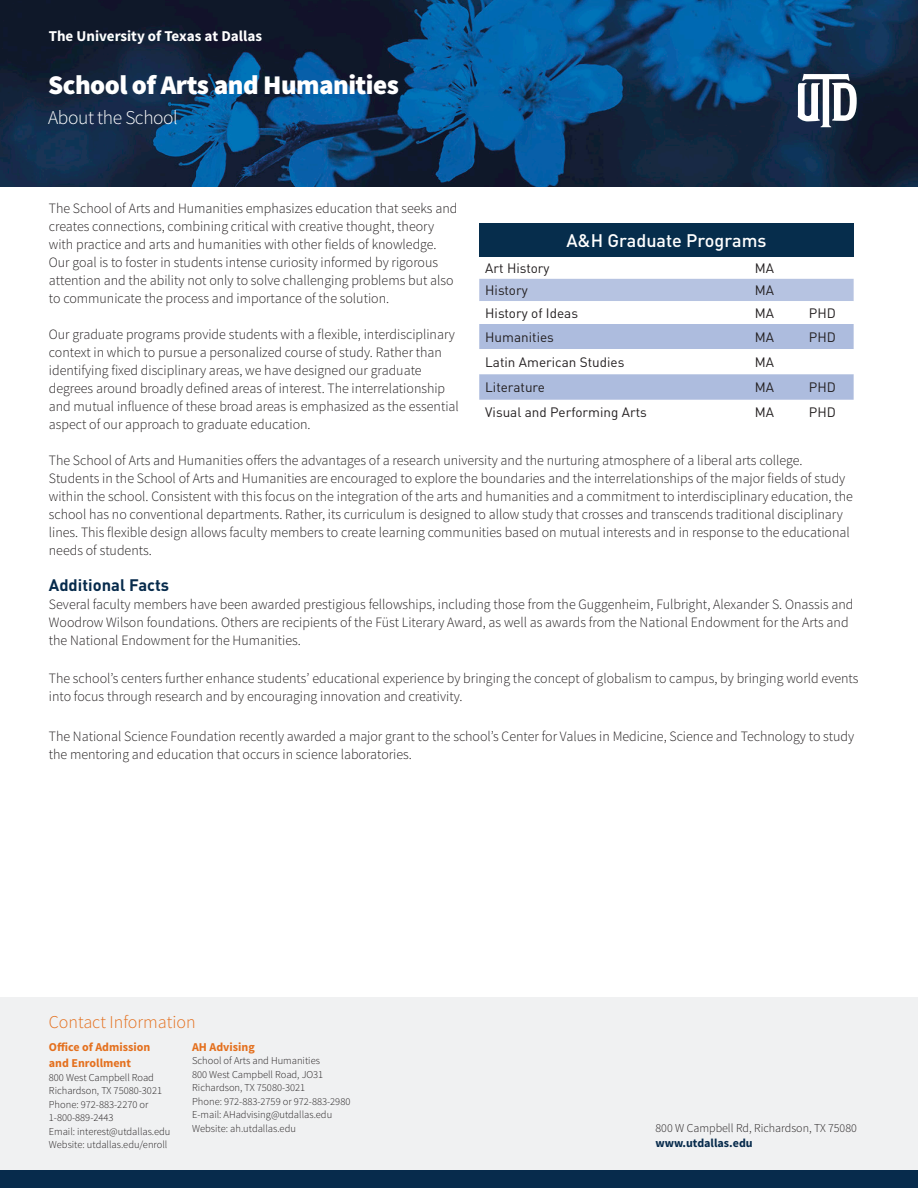
<style>
.page{position:relative;width:918px;height:1188px;background:#fff}
.page>*{position:absolute;margin:0;border:0;box-sizing:border-box;transform-origin:0 0}
.yourName{font:900 27px "Source Sans Pro";letter-spacing:-.02em;color:#fff}
.yourName-2{font:300 19.5px "Source Sans Pro";letter-spacing:-.02em;color:#fff}
.t1{font:500 18px "DIN Pro";color:#fff}
.t2{font:300 18px "Source Sans Pro";color:#e4701e}
.t3{font:700 16.5px "DIN Pro";color:#072b4c}
.t4{font:700 15px "Source Sans Pro";color:#fff}
.t5{font:300 14.25px/18px "Source Sans Pro";color:#231f20}
.t6{font:13.5px "DIN Pro";color:#231f20}
.t7{font:700 12px/16.5px "Source Sans Pro";color:#e4701e}
.t8{font:300 12px "Source Sans Pro";color:#231f20}
.t9{font:700 12px "Source Sans Pro";color:#072b4c}
.t10{font:300 10.5px/13.5px "Source Sans Pro";color:#231f20}
</style>
<div class="page">
<img style="left:0;top:0;width:918px;height:187px">
<svg style="left:798px;top:74px;width:59px;height:53px"></svg>
<div style="left:0;top:998px;width:918px;height:190px;background:#f0f1f2"></div>
<div style="left:0;top:1171px;width:918px;height:17px;background:#072b4c"></div>
<div style="left:479px;top:223px;width:375px;height:33px;background:#062d4c"></div>
<svg style="left:479px;top:279px;width:375px;height:121px"></svg>
<p class="t4" style="left:49px;top:27px;width:215px">The University of Texas at Dallas</p>
<p class="yourName" style="left:48px;top:67px;width:352px">School of Arts and Humanities</p>
<p class="yourName-2" style="left:48px;top:106px;width:131px">About the School</p>
<p class="t5" style="left:49px;top:199px;width:410px">The School of Arts and Humanities emphasizes education that seeks and creates connections, combining critical with creative thought, theory with practice and arts and humanities with other fields of knowledge.<br>Our goal is to foster in students intense curiosity informed by rigorous attention and the ability not only to solve challenging problems but also to communicate the process and importance of the solution.</p>
<p class="t5" style="left:49px;top:325px;width:412px">Our graduate programs provide students with a flexible, interdisciplinary context in which to pursue a personalized course of study. Rather than identifying fixed disciplinary areas, we have designed our graduate degrees around broadly defined areas of interest. The interrelationship and mutual influence of these broad areas is emphasized as the essential aspect of our approach to graduate education.</p>
<p class="t5" style="left:49px;top:451px;width:755px">The School of Arts and Humanities offers the advantages of a research university and the nurturing atmosphere of a liberal arts college.</p>
<p class="t5" style="left:49px;top:469px;width:806px">Students in the School of Arts and Humanities are encouraged to explore the boundaries and the interrelationships of the major fields of study within the school. Consistent with this focus on the integration of the arts and humanities and a commitment to interdisciplinary education, the school has no conventional departments. Rather, its curriculum is designed to allow study that crosses and transcends traditional disciplinary lines. This flexible design allows faculty members to create learning communities based on mutual interests and in response to the educational needs of students.</p>
<p class="t3" style="left:49px;top:573px;width:122px">Additional Facts</p>
<p class="t5" style="left:49px;top:595px;width:806px">Several faculty members have been awarded prestigious fellowships, including those from the Guggenheim, Fulbright, Alexander S. Onassis and<br>Woodrow Wilson foundations. Others are recipients of the Füst Literary Award, as well as awards from the National Endowment for the Arts and the National Endowment for the Humanities.</p>
<p class="t5" style="left:49px;top:669px;width:811px">The school’s centers further enhance students’ educational experience by bringing the concept of globalism to campus, by bringing world events into focus through research and by encouraging innovation and creativity.</p>
<p class="t5" style="left:49px;top:727px;width:807px">The National Science Foundation recently awarded a major grant to the school’s Center for Values in Medicine, Science and Technology to study the mentoring and education that occurs in science laboratories.</p>
<p class="t1" style="left:566px;top:228px;width:202px">A&amp;H Graduate Programs</p>
<p class="t6" style="left:485px;top:259px;width:66px">Art History</p>
<p class="t6" style="left:755px;top:259px;width:21px">MA</p>
<p class="t6" style="left:485px;top:281px;width:44px">History</p>
<p class="t6" style="left:755px;top:281px;width:21px">MA</p>
<p class="t6" style="left:485px;top:304px;width:94px">History of Ideas</p>
<p class="t6" style="left:755px;top:304px;width:21px">MA</p>
<p class="t6" style="left:809px;top:304px;width:28px">PHD</p>
<p class="t6" style="left:485px;top:328px;width:70px">Humanities</p>
<p class="t6" style="left:755px;top:328px;width:21px">MA</p>
<p class="t6" style="left:809px;top:328px;width:28px">PHD</p>
<p class="t6" style="left:485px;top:353px;width:141px">Latin American Studies</p>
<p class="t6" style="left:755px;top:353px;width:21px">MA</p>
<p class="t6" style="left:485px;top:378px;width:61px">Literature</p>
<p class="t6" style="left:755px;top:378px;width:21px">MA</p>
<p class="t6" style="left:809px;top:378px;width:28px">PHD</p>
<p class="t6" style="left:485px;top:402px;width:163px">Visual and Performing Arts</p>
<p class="t6" style="left:755px;top:402px;width:21px">MA</p>
<p class="t6" style="left:809px;top:402px;width:28px">PHD</p>
<p class="t2" style="left:49px;top:1011px;width:148px">Contact Information</p>
<p class="t7" style="left:49px;top:1039px;width:103px">Office of Admission and Enrollment</p>
<p class="t10" style="left:49px;top:1071px;width:123px">800 West Campbell Road<br>Richardson, TX 75080-3021<br>Phone: 972-883-2270 or<br>1-800-889-2443<br>Email: interest@utdallas.edu<br>Website: utdallas.edu/enroll</p>
<p class="t7" style="left:192px;top:1039px;width:64px">AH Advising</p>
<p class="t10" style="left:192px;top:1054px;width:160px">School of Arts and Humanities<br>800 West Campbell Road, JO31<br>Richardson, TX 75080-3021<br>Phone: 972-883-2759 or 972-883-2980<br>E-mail: AHadvising@utdallas.edu<br>Website: ah.utdallas.edu</p>
<p class="t8" style="left:656px;top:1121px;width:203px">800 W Campbell Rd, Richardson, TX 75080</p>
<p class="t9" style="left:656px;top:1135px;width:99px">www.utdallas.edu</p>
</div>
